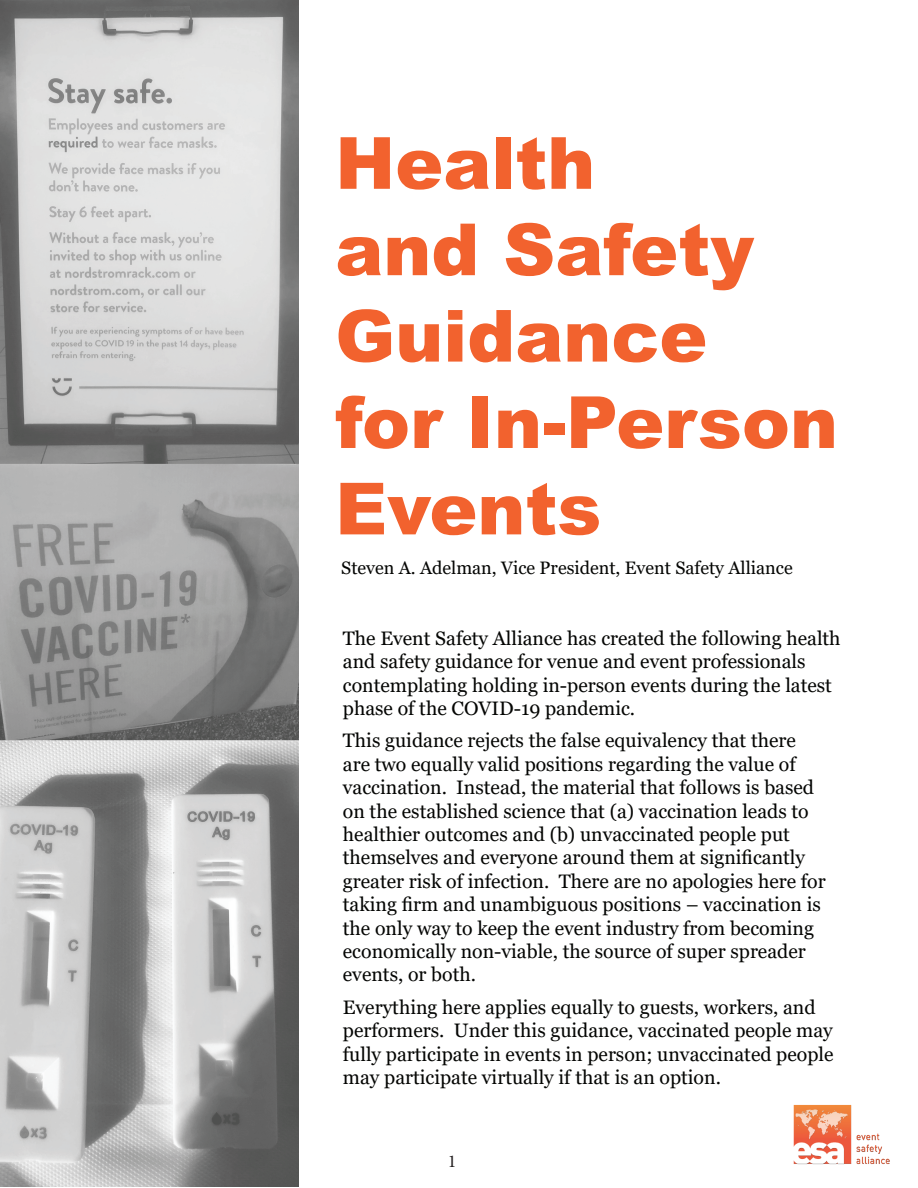
<style>
.page{position:relative;width:918px;height:1188px;background:#fff}
.page>*{position:absolute;margin:0;border:0;box-sizing:border-box;transform-origin:0 0}
.t1{font:900 72px/86.4px "Arial";color:#f2622e}
.t2{font:19.5px/23.4px "Georgia";color:#040503}
.t3{font:18px "Georgia";color:#040503}
.t4{font:18px "Minion Pro";color:#231f20}
</style>
<div class="page">
<img style="left:793px;top:1104px;width:97px;height:61px">
<img style="left:0;top:0;width:299px;height:1187px">
<h1 class="t1" style="left:335px;top:118px;width:504px">Health<br>and Safety<br>Guidance<br>for In-Person<br>Events</h1>
<p class="t3" style="left:341px;top:557px;width:453px">Steven A. Adelman, Vice President, Event Safety Alliance</p>
<p class="t2" style="left:343px;top:627px;width:499px">The Event Safety Alliance has created the following health and safety guidance for venue and event professionals contemplating holding in-person events during the latest phase of the COVID-19 pandemic.</p>
<p class="t2" style="left:343px;top:729px;width:484px">This guidance rejects the false equivalency that there are two equally valid positions regarding the value of vaccination. Instead, the material that follows is based on the established science that (a) vaccination leads to healthier outcomes and (b) unvaccinated people put themselves and everyone around them at significantly greater risk of infection. There are no apologies here for taking firm and unambiguous positions – vaccination is the only way to keep the event industry from becoming economically non-viable, the source of super spreader events, or both.</p>
<p class="t2" style="left:343px;top:996px;width:492px">Everything here applies equally to guests, workers, and performers. Under this guidance, vaccinated people may fully participate in events in person; unvaccinated people may participate virtually if that is an option.</p>
<p class="t4" style="left:448px;top:1150px;width:10px">1</p>
</div>
